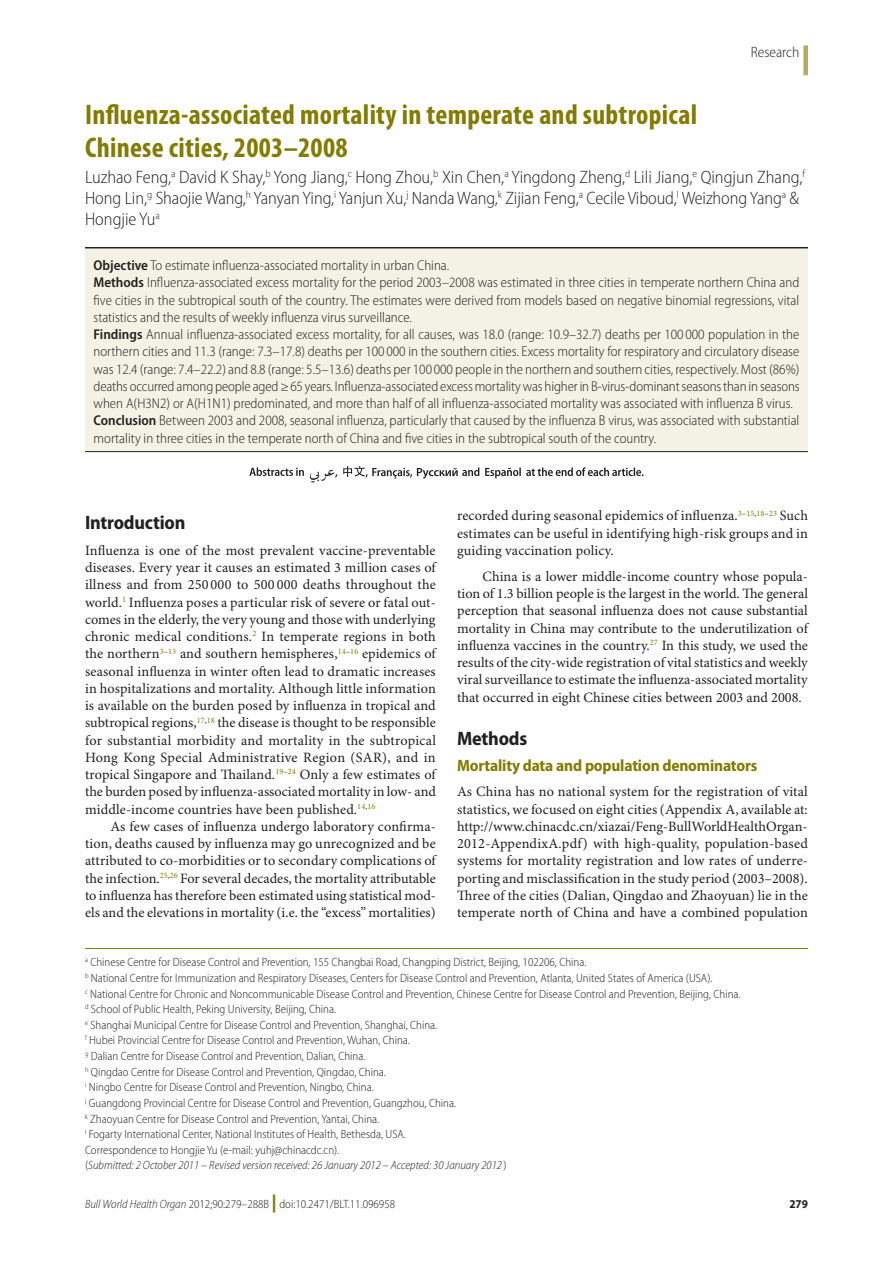
<style>
.page{position:relative;width:893px;height:1263px;background:#fff}
.page>*{position:absolute;margin:0;border:0;box-sizing:border-box;transform-origin:0 0}
.Article_Title{font:700 condensed 28.5px/33.8px "Myriad Pro";letter-spacing:.01em;color:#827c00}
.Head_1{font:700 semi-condensed 19.5px "Myriad Pro";letter-spacing:-.01em;color:#231f20}
.Authors{font:300 semi-condensed 18px/21px "Myriad Pro";letter-spacing:-.005em;color:#231f20}
.Head_2_no_space_abov{font:700 semi-condensed 16.5px "Myriad Pro";letter-spacing:-.01em;color:#827c00}
.Section_Title{font:300 semi-condensed 15px "Myriad Pro";color:#231f20}
.Para_No_Ind{font:14.25px/17.2px "Minion Pro";letter-spacing:.005em;color:#231f20;text-align:justify}
.Abstract_No_Ind{font:300 semi-condensed 14.25px/17.2px "Myriad Pro";color:#231f20;text-align:justify}
.Para_Ind{font:14.25px/17.2px "Minion Pro";letter-spacing:.005em;color:#231f20;text-align:justify}
.Affiliations{font:300 semi-condensed 12px "Myriad Pro";color:#231f20}
.Submission_info{font:italic 300 semi-condensed 12px "Myriad Pro";color:#231f20}
.t1{font:700 semi-condensed 12px "Myriad Pro";color:#231f20}
.s1{font-weight:600}
.s2{font-style:normal}
.s3{font-style:italic}
.s4{font-weight:900;font-stretch:normal;font-size:18px;color:#827c00}
</style>
<div class="page">
<div style="left:803px;top:45px;width:5px;height:30px;background:#b2ac5f"></div>
<div style="left:85px;top:247px;width:723px;height:204px;background:#f3f2e4"></div>
<hr style="left:85px;top:948px;width:723px;height:1px;background:#827c00">
<hr style="left:85px;top:247px;width:723px;height:1px;background:#231f20">
<hr style="left:85px;top:451px;width:723px;height:1px;background:#231f20">
<svg style="left:310px;top:466px;width:334px;height:17px"></svg>
<svg style="left:249px;top:467px;width:55px;height:9px"></svg>
<p class="Section_Title" style="left:751px;top:44px;width:50px">Research</p>
<p class="Article_Title" style="left:85px;top:98px;width:614px">Influenza-associated mortality in temperate and subtropical<br>Chinese cities, 2003–2008</p>
<p class="Authors" style="left:85px;top:167px;width:721px">Luzhao Feng,<sup>a</sup> David K Shay,<sup>b</sup> Yong Jiang,<sup>c</sup> Hong Zhou,<sup>b</sup> Xin Chen,<sup>a</sup> Yingdong Zheng,<sup>d</sup> Lili Jiang,<sup>e</sup> Qingjun Zhang,<sup>f<br></sup>Hong Lin,<sup>g</sup> Shaojie Wang,<sup>h</sup> Yanyan Ying,<sup>i</sup> Yanjun Xu,<sup>j</sup> Nanda Wang,<sup>k</sup> Zijian Feng,<sup>a</sup> Cecile Viboud,<sup>l</sup> Weizhong Yang<sup>a</sup> &amp;<br>Hongjie Yu<sup>a</sup></p>
<p class="Abstract_No_Ind" style="left:94px;top:257px;width:357px"><span class="s1">Objective</span> To estimate influenza-associated mortality in urban China.</p>
<p class="Abstract_No_Ind" style="left:94px;top:274px;width:707px"><span class="s1">Methods</span> Influenza-associated excess mortality for the period 2003–2008 was estimated in three cities in temperate northern China and five cities in the subtropical south of the country. The estimates were derived from models based on negative binomial regressions, vital statistics and the results of weekly influenza virus surveillance.</p>
<p class="Abstract_No_Ind" style="left:94px;top:326px;width:708px"><span class="s1">Findings</span> Annual influenza-associated excess mortality, for all causes, was 18.0 (range: 10.9–32.7) deaths per 100 000 population in the northern cities and 11.3 (range: 7.3–17.8) deaths per 100 000 in the southern cities. Excess mortality for respiratory and circulatory disease was 12.4 (range: 7.4–22.2) and 8.8 (range: 5.5–13.6) deaths per 100 000 people in the northern and southern cities, respectively. Most (86%) deaths occurred among people aged ≥65 years. Influenza-associated excess mortality was higher in B-virus-dominant seasons than in seasons when A(H3N2) or A(H1N1) predominated, and more than half of all influenza-associated mortality was associated with influenza B virus.</p>
<p class="Abstract_No_Ind" style="left:94px;top:412px;width:707px"><span class="s1">Conclusion</span> Between 2003 and 2008, seasonal influenza, particularly that caused by the influenza B virus, was associated with substantial mortality in three cities in the temperate north of China and five cities in the subtropical south of the country.</p>
<p class="Head_1" style="left:85px;top:511px;width:102px">Introduction</p>
<p class="Para_No_Ind" style="left:85px;top:542px;width:352px">Influenza is one of the most prevalent vaccine-preventable diseases. Every year it causes an estimated 3 million cases of illness and from 250 000 to 500 000 deaths throughout the world.<sup>1</sup> Influenza poses a particular risk of severe or fatal out&shy;comes in the elderly, the very young and those with underlying chronic medical conditions.<sup>2</sup> In temperate regions in both the northern<sup>3</sup><sup>–</sup><sup>13</sup> and southern hemispheres,<sup>14</sup><sup>–</sup><sup>16</sup> epidemics of seasonal influenza in winter often lead to dramatic increases in hospitalizations and mortality. Although little information is available on the burden posed by influenza in tropical and subtropical regions,<sup>17</sup><sup>,</sup><sup>18</sup> the disease is thought to be responsible for substantial morbidity and mortality in the subtropical Hong Kong Special Administrative Region (SAR), and in tropical Singapore and Thailand.<sup>19</sup><sup>–</sup><sup>24</sup> Only a few estimates of the burden posed by influenza-associated mortality in low- and middle-income countries have been published.<sup>14</sup><sup>,</sup><sup>16</sup></p>
<p class="Para_Ind" style="left:85px;top:818px;width:352px;text-indent:26px">As few cases of influenza undergo laboratory confirma&shy;tion, deaths caused by influenza may go unrecognized and be attributed to co-morbidities or to secondary complications of the infection.<sup>25</sup><sup>,</sup><sup>26</sup> For several decades, the mortality attributable to influenza has therefore been estimated using statistical mod&shy;els and the elevations in mortality (i.e. the “excess” mortalities)</p>
<p class="Para_Ind" style="left:457px;top:508px;width:352px">recorded during seasonal epidemics of influenza.<sup>3</sup><sup>–</sup><sup>15</sup><sup>,</sup><sup>18</sup><sup>–</sup><sup>23</sup> Such estimates can be useful in identifying high-risk groups and in guiding vaccination policy.</p>
<p class="Para_Ind" style="left:457px;top:568px;width:352px;text-indent:26px">China is a lower middle-income country whose popula&shy;tion of 1.3 billion people is the largest in the world. The general perception that seasonal influenza does not cause substantial mortality in China may contribute to the underutilization of influenza vaccines in the country.<sup>27</sup> In this study, we used the results of the city-wide registration of vital statistics and weekly viral surveillance to estimate the influenza-associated mortality that occurred in eight Chinese cities between 2003 and 2008.</p>
<p class="Head_1" style="left:457px;top:727px;width:72px">Methods</p>
<p class="Head_2_no_space_abov" style="left:457px;top:756px;width:302px">Mortality data and population denominators</p>
<p class="Para_No_Ind" style="left:457px;top:784px;width:352px">As China has no national system for the registration of vital statistics, we focused on eight cities (Appendix A, available at: http://www.chinacdc.cn/xiazai/Feng-BullWorldHealthOrgan-2012-AppendixA.pdf) with high-quality, population-based systems for mortality registration and low rates of underre&shy;porting and misclassification in the study period (2003–2008).<br>Three of the cities (Dalian, Qingdao and Zhaoyuan) lie in the temperate north of China and have a combined population</p>
<p class="Affiliations" style="left:85px;top:956px;width:503px"><sup>a</sup> Chinese Centre for Disease Control and Prevention, 155 Changbai Road, Changping District, Beijing, 102206, China.</p>
<p class="Affiliations" style="left:85px;top:971px;width:629px"><sup>b</sup> National Centre for Immunization and Respiratory Diseases, Centers for Disease Control and Prevention, Atlanta, United States of America (USA).</p>
<p class="Affiliations" style="left:85px;top:987px;width:657px"><sup>c</sup> National Centre for Chronic and Noncommunicable Disease Control and Prevention, Chinese Centre for Disease Control and Prevention, Beijing, China.</p>
<p class="Affiliations" style="left:85px;top:1003px;width:253px"><sup>d</sup> School of Public Health, Peking University, Beijing, China.</p>
<p class="Affiliations" style="left:85px;top:1018px;width:354px"><sup>e</sup> Shanghai Municipal Centre for Disease Control and Prevention, Shanghai, China.</p>
<p class="Affiliations" style="left:85px;top:1034px;width:326px"><sup>f</sup> Hubei Provincial Centre for Disease Control and Prevention, Wuhan, China.</p>
<p class="Affiliations" style="left:85px;top:1049px;width:282px"><sup>g</sup> Dalian Centre for Disease Control and Prevention, Dalian, China.</p>
<p class="Affiliations" style="left:85px;top:1065px;width:302px"><sup>h</sup> Qingdao Centre for Disease Control and Prevention, Qingdao, China.</p>
<p class="Affiliations" style="left:85px;top:1081px;width:290px"><sup>i</sup> Ningbo Centre for Disease Control and Prevention, Ningbo, China.</p>
<p class="Affiliations" style="left:85px;top:1096px;width:373px"><sup>j</sup> Guangdong Provincial Centre for Disease Control and Prevention, Guangzhou, China.</p>
<p class="Affiliations" style="left:85px;top:1112px;width:296px"><sup>k</sup> Zhaoyuan Centre for Disease Control and Prevention, Yantai, China.</p>
<p class="Affiliations" style="left:85px;top:1128px;width:322px"><sup>l</sup> Fogarty International Center, National Institutes of Health, Bethesda, USA.</p>
<p class="Affiliations" style="left:85px;top:1143px;width:256px">Correspondence to Hongjie Yu (e-mail: yuhj@chinacdc.cn).</p>
<p class="Submission_info" style="left:85px;top:1159px;width:423px"><span class="s2">(</span>Submitted: 2 October 2011 – Revised version received: 26 January 2012 – Accepted: 30 January 2012 <span class="s2">)</span></p>
<p class="Affiliations" style="left:85px;top:1198px;width:312px"><span class="s3">Bull World Health Organ</span> 2012;90:279–288B <span class="s4">|</span> doi:10.2471/BLT.11.096958</p>
<p class="t1" style="left:789px;top:1197px;width:20px">279</p>
</div>
